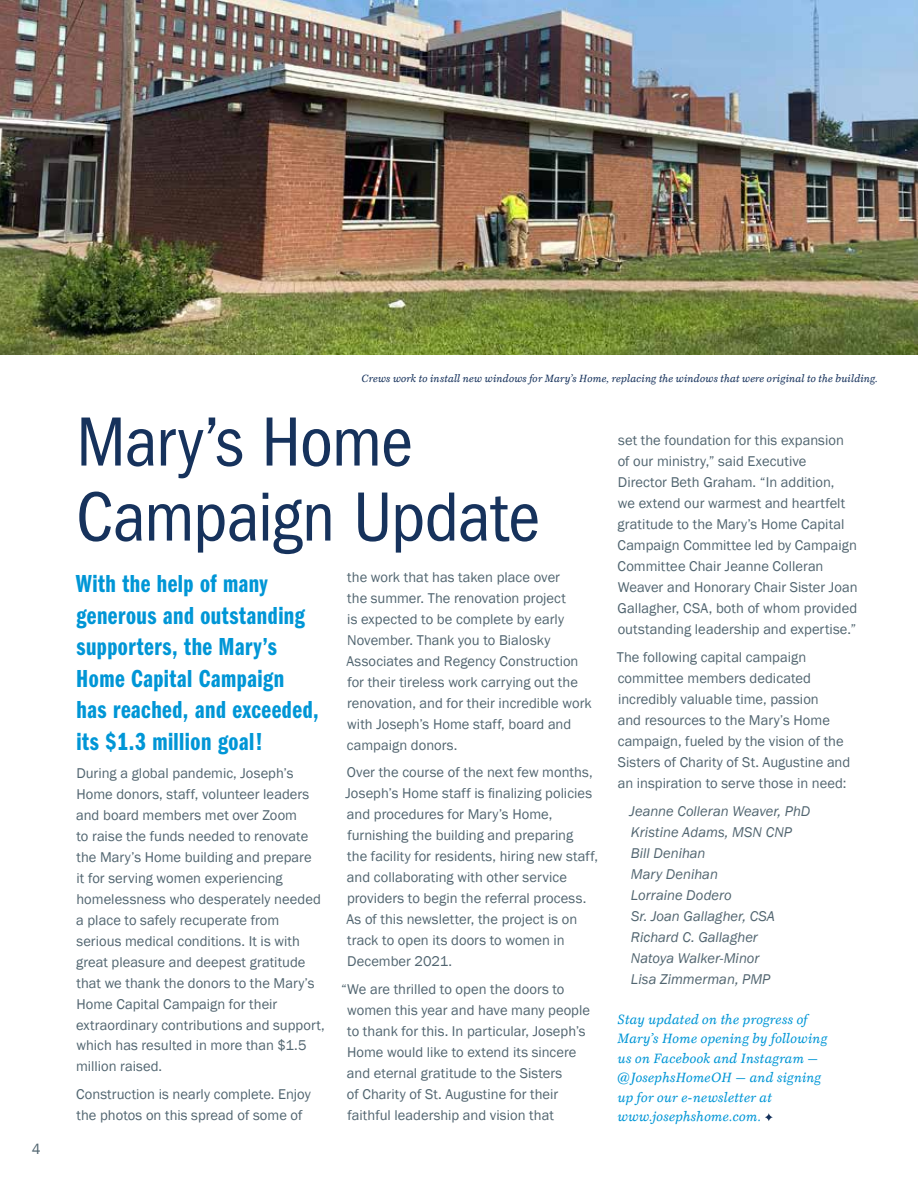
<style>
.page{position:relative;width:918px;height:1188px;background:#fff}
.page>*{position:absolute;margin:0;border:0;box-sizing:border-box;transform-origin:0 0}
.t1{font:condensed 72px/75px "Franklin Gothic";letter-spacing:-.015em;color:#16325c}
.t2{font:25.5px/31.5px "Franklin Gothic Demi Cmpr";letter-spacing:.02em;color:#0096d6}
.t3{font:15px "Franklin Gothic";color:#516570}
.t4{font:14.55px/21px "Franklin Gothic";color:#516570}
.t5{font:italic 14.55px/21px "Franklin Gothic";color:#516570}
.t6{font:italic 13.5px/19.5px "Mt.Augustine";letter-spacing:.03em;color:#0096d6}
.t7{font:italic 10.5px "Mt.Augustine";letter-spacing:.03em;color:#16325c}
.s1{font-family:"Mt.Augustine Roman";font-style:normal}
</style>
<div class="page">
<svg style="left:765px;top:1113px;width:8px;height:8px"></svg>
<img style="left:0;top:1px;width:918px;height:353px">
<p class="t3" style="left:32px;top:1139px;width:10px">4</p>
<p class="t7" style="left:362px;top:374px;width:518px">Crews work to install new windows for Mary’s Home, replacing the windows that were original to the building.</p>
<h1 class="t1" style="left:76px;top:405px;width:465px">Mary’s Home<br>Campaign Update</h1>
<h2 class="t2" style="left:76px;top:569px;width:245px">With the help of many generous and outstanding supporters, the Mary’s<br>Home Capital Campaign has reached, and exceeded, its $1.3 million goal!</h2>
<p class="t4" style="left:76px;top:763px;width:250px">During a global pandemic, Joseph’s Home donors, staff, volunteer leaders and board members met over Zoom<br>to raise the funds needed to renovate the Mary’s Home building and prepare<br>it for serving women experiencing homelessness who desperately needed a place to safely recuperate from serious medical conditions. It is with great pleasure and deepest gratitude that we thank the donors to the Mary’s Home Capital Campaign for their extraordinary contributions and support, which has resulted in more than $1.5 million raised.</p>
<p class="t4" style="left:76px;top:1084px;width:236px">Construction is nearly complete. Enjoy the photos on this spread of some of</p>
<p class="t4" style="left:346px;top:567px;width:247px">the work that has taken place over<br>the summer. The renovation project<br>is expected to be complete by early November. Thank you to Bialosky Associates and Regency Construction for their tireless work carrying out the renovation, and for their incredible work with Joseph’s Home staff, board and campaign donors.</p>
<p class="t4" style="left:345px;top:762px;width:254px">Over the course of the next few months, Joseph’s Home staff is finalizing policies and procedures for Mary’s Home, furnishing the building and preparing<br>the facility for residents, hiring new staff, and collaborating with other service providers to begin the referral process.<br>As of this newsletter, the project is on track to open its doors to women in December 2021.</p>
<p class="t4" style="left:347px;top:979px;width:245px;text-indent:-6px">“We are thrilled to open the doors to women this year and have many people to thank for this. In particular, Joseph’s Home would like to extend its sincere and eternal gratitude to the Sisters<br>of Charity of St. Augustine for their faithful leadership and vision that</p>
<p class="t4" style="left:618px;top:430px;width:241px">set the foundation for this expansion of our ministry,” said Executive Director Beth Graham. “In addition,<br>we extend our warmest and heartfelt gratitude to the Mary’s Home Capital Campaign Committee led by Campaign Committee Chair Jeanne Colleran Weaver and Honorary Chair Sister Joan Gallagher, CSA, both of whom provided outstanding leadership and expertise.”</p>
<p class="t4" style="left:617px;top:647px;width:235px">The following capital campaign committee members dedicated incredibly valuable time, passion<br>and resources to the Mary’s Home campaign, fueled by the vision of the Sisters of Charity of St. Augustine and an inspiration to serve those in need:</p>
<p class="t5" style="left:630px;top:801px;width:182px">Jeanne Colleran Weaver, PhD<br>Kristine Adams, MSN CNP<br>Bill Denihan<br>Mary Denihan<br>Lorraine Dodero<br>Sr. Joan Gallagher, CSA<br>Richard C. Gallagher<br>Natoya Walker-Minor<br>Lisa Zimmerman, PMP</p>
<p class="t6" style="left:617px;top:1010px;width:212px">Stay updated on the progress of<br>Mary’s Home opening by following us on Facebook and Instagram <span class="s1">— @</span>JosephsHomeOH <span class="s1">—</span> and signing up for our e-newsletter at www.josephshome.com.</p>
</div>
